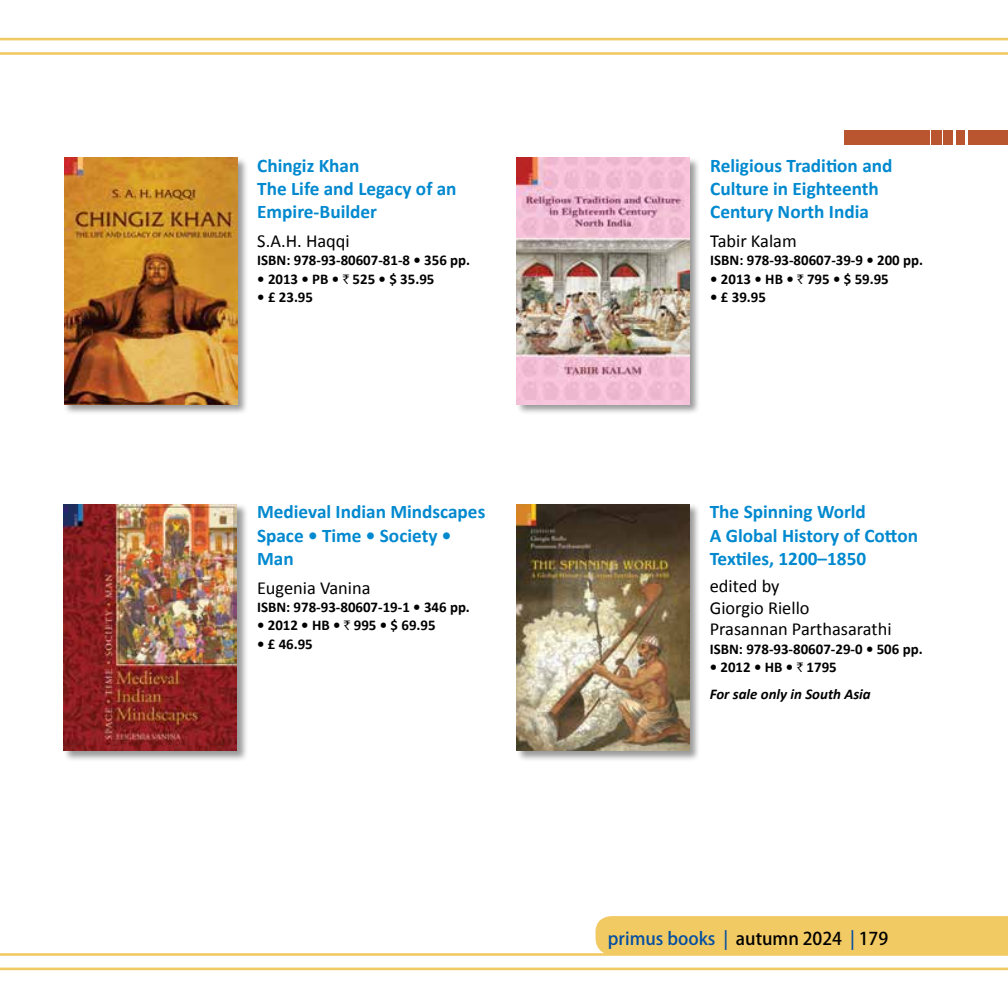
<style>
.page{position:relative;width:1008px;height:1008px;background:#fff}
.page>*{position:absolute;margin:0;border:0;box-sizing:border-box;transform-origin:0 0}
.t1{font:700 19.25px/23.1px "Calibri";color:#0089cf}
.t2{font:18.38px/21.9px "Calibri";color:#000}
.t3{font:500 17.5px "Koz Go Pro";color:#034ea2}
.t4{font:700 14.88px "Calibri";color:#000}
.t5{font:italic 700 14.88px/27.1px "Calibri";color:#000}
.s1{font-family:"Rupee Foradian";font-weight:400;font-size:13.12px}
.s2{font-style:normal}
.s3{font-family:"Rupee Foradian";font-weight:400;font-style:normal;font-size:13.12px}
.s4{color:#000}
</style>
<div class="page">
<hr style="left:0;top:38px;width:1008px;height:2px;background:#f1ca63">
<hr style="left:0;top:52px;width:1008px;height:3px;background:#f1ca63">
<hr style="left:0;top:968px;width:1008px;height:2px;background:#f1ca63">
<hr style="left:0;top:953px;width:1008px;height:3px;background:#f1ca63">
<div style="left:596px;top:916px;width:412px;height:38px;background:#f1ca63"></div>
<div style="left:63px;top:157px;width:186px;height:259px;background:#000;opacity:.4"></div>
<img style="left:64px;top:157px;width:173px;height:247px">
<div style="left:969px;top:130px;width:39px;height:15px;background:#b95630"></div>
<div style="left:957px;top:130px;width:8px;height:15px;background:#b95630"></div>
<div style="left:943px;top:130px;width:10px;height:15px;background:#b95630"></div>
<div style="left:931px;top:130px;width:11px;height:15px;background:#b95630"></div>
<div style="left:924px;top:130px;width:6px;height:15px;background:#b95630"></div>
<div style="left:912px;top:130px;width:11px;height:15px;background:#b95630"></div>
<div style="left:844px;top:130px;width:67px;height:15px;background:#b95630"></div>
<div style="left:63px;top:503px;width:185px;height:259px;background:#000;opacity:.4"></div>
<img style="left:64px;top:504px;width:173px;height:247px">
<div style="left:516px;top:157px;width:185px;height:258px;background:#000;opacity:.4"></div>
<img style="left:516px;top:157px;width:174px;height:247px">
<div style="left:516px;top:503px;width:185px;height:259px;background:#000;opacity:.4"></div>
<img style="left:516px;top:504px;width:174px;height:247px">
<p class="t1" style="left:257px;top:154px;width:201px">Chingiz Khan<br>The Life and Legacy of an<br>Empire-Builder</p>
<p class="t2" style="left:257px;top:230px;width:94px">S.A.H. Haqqi</p>
<p class="t4" style="left:257px;top:251px;width:214px">ISBN: 978-93-80607-81-8 • 356 pp.</p>
<p class="t4" style="left:257px;top:269px;width:179px">• 2013 • PB • <span class="s1">`</span> 525 • $ 35.95</p>
<p class="t4" style="left:257px;top:287px;width:57px">• £ 23.95</p>
<p class="t1" style="left:257px;top:500px;width:230px">Medieval Indian Mindscapes<br>Space • Time • Society •<br>Man</p>
<p class="t2" style="left:257px;top:577px;width:115px">Eugenia Vanina</p>
<p class="t4" style="left:257px;top:597px;width:214px">ISBN: 978-93-80607-19-1 • 346 pp.</p>
<p class="t4" style="left:257px;top:616px;width:180px">• 2012 • HB • <span class="s1">`</span> 995 • $ 69.95</p>
<p class="t4" style="left:257px;top:634px;width:57px">• £ 46.95</p>
<p class="t1" style="left:710px;top:154px;width:184px">Religious Tradition and<br>Culture in Eighteenth<br>Century North India</p>
<p class="t2" style="left:710px;top:230px;width:88px">Tabir Kalam</p>
<p class="t4" style="left:710px;top:251px;width:214px">ISBN: 978-93-80607-39-9 • 200 pp.</p>
<p class="t4" style="left:710px;top:269px;width:180px">• 2013 • HB • <span class="s1">`</span> 795 • $ 59.95</p>
<p class="t4" style="left:710px;top:287px;width:57px">• £ 39.95</p>
<p class="t1" style="left:710px;top:500px;width:210px">The Spinning World<br>A Global History of Cotton<br>Textiles, 1200–1850</p>
<p class="t2" style="left:710px;top:575px;width:183px">edited by<br>Giorgio Riello<br>Prasannan Parthasarathi</p>
<p class="t4" style="left:710px;top:639px;width:214px">ISBN: 978-93-80607-29-0 • 506 pp.</p>
<p class="t5" style="left:710px;top:654px;width:162px"><span class="s2">• 2012 • HB •</span> <span class="s3">`</span> <span class="s2">1795<br></span>For sale only in South Asia</p>
<p class="t3" style="left:608px;top:927px;width:282px">primus books | <span class="s4">autumn 2024</span> | <span class="s4">179</span></p>
</div>
